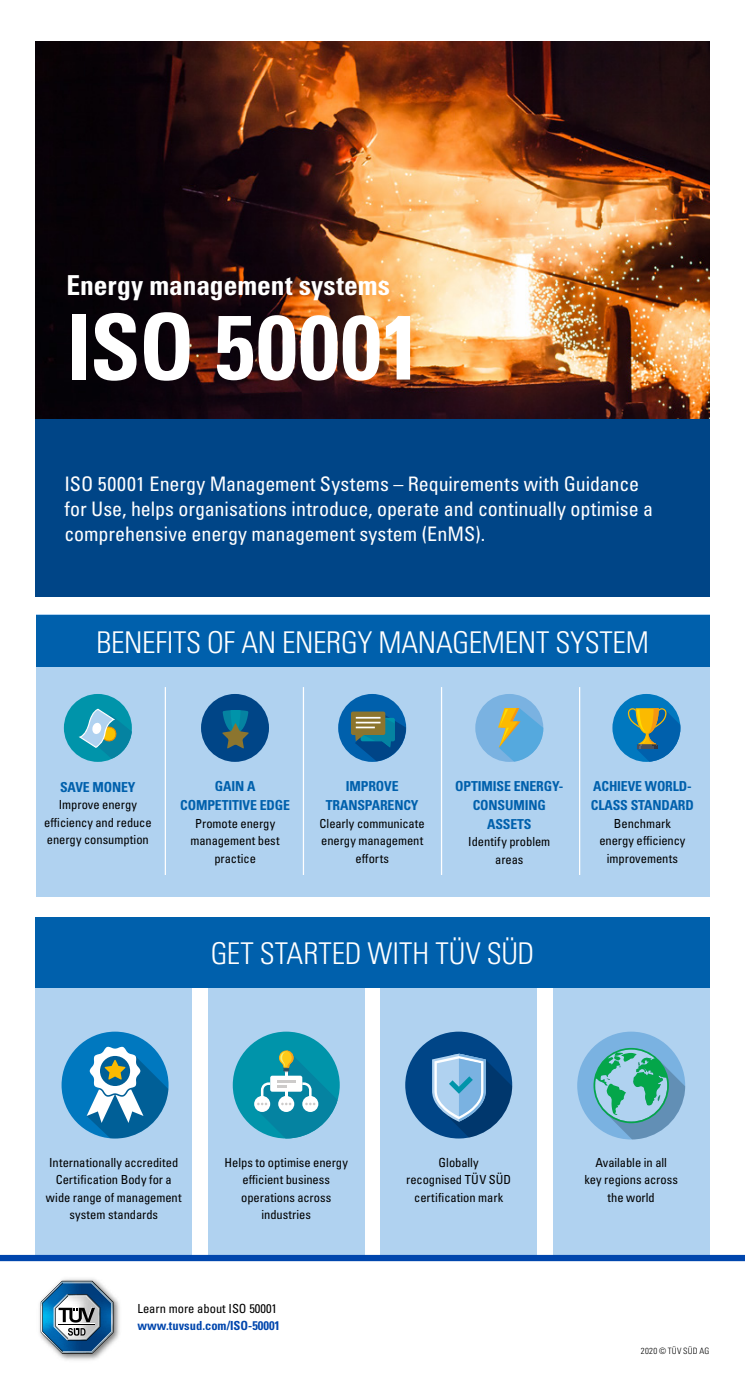
<style>
.page{position:relative;width:745px;height:1389px;background:#fff}
.page>*{position:absolute;margin:0;border:0;box-sizing:border-box;transform-origin:0 0}
.t1{font:90.88px "Univers LTCYR 67 Bold Cond";letter-spacing:.01em;color:#fff}
.t2{font:30px "Univers LTCYR 47 Light Cond";letter-spacing:-.01em;color:#fff}
.t3{font:27.5px "Univers LTCYR 67 Bold Cond";color:#fff}
.t4{font:condensed 20px/25px "Univers LTCYR 57";letter-spacing:-.005em;color:#fff}
.t5{font:13.75px/18.8px "Univers LTCYR 67 Bold Cond";letter-spacing:-.01em;color:#0060ac;text-align:center}
.t6{font:condensed 12.5px/17.5px "Univers LTCYR 57";color:#000;text-align:center}
.t7{font:12.5px "Univers LTCYR 67 Bold Cond";color:#0046ad}
.t8{font:8.75px "Univers LTCYR 47 Light Cond";letter-spacing:.025em;color:#000}
</style>
<div class="page">
<img style="left:35px;top:42px;width:674px;height:377px">
<div style="left:60px;top:267px;width:358px;height:122px;background:#000;opacity:.75"></div>
<div style="left:36px;top:614px;width:673px;height:283px;background:#b0d2f0"></div>
<div style="left:36px;top:615px;width:673px;height:52px;background:#0060ac"></div>
<hr style="left:165px;top:687px;width:1px;height:188px;background:#fff">
<hr style="left:440px;top:687px;width:2px;height:188px;background:#fff">
<hr style="left:302px;top:687px;width:2px;height:188px;background:#fff">
<div style="left:64px;top:694px;width:68px;height:68px;background:#0094aa;border-radius:50%"></div>
<svg style="left:79px;top:709px;width:53px;height:49px"></svg>
<hr style="left:578px;top:687px;width:2px;height:188px;background:#fff">
<div style="left:612px;top:694px;width:68px;height:68px;background:#0078bf;border-radius:50%"></div>
<svg style="left:627px;top:708px;width:53px;height:54px"></svg>
<div style="left:338px;top:694px;width:68px;height:68px;background:#0060ac;border-radius:50%"></div>
<svg style="left:351px;top:711px;width:54px;height:50px"></svg>
<div style="left:201px;top:694px;width:68px;height:68px;background:#004587;border-radius:50%"></div>
<svg style="left:222px;top:710px;width:27px;height:38px"></svg>
<div style="left:475px;top:694px;width:68px;height:68px;background:#7ab2e1;border-radius:50%"></div>
<svg style="left:497px;top:708px;width:46px;height:54px"></svg>
<div style="left:35px;top:419px;width:674px;height:177px;background:#004587"></div>
<div style="left:35px;top:988px;width:157px;height:267px;background:#b0d2f0"></div>
<div style="left:208px;top:988px;width:156px;height:267px;background:#b0d2f0"></div>
<div style="left:380px;top:988px;width:156px;height:267px;background:#b0d2f0"></div>
<div style="left:552px;top:988px;width:157px;height:267px;background:#b0d2f0"></div>
<svg style="left:61px;top:1031px;width:107px;height:107px"></svg>
<div style="left:232px;top:1031px;width:107px;height:107px;background:#0094aa;border-radius:50%"></div>
<svg style="left:254px;top:1050px;width:83px;height:88px"></svg>
<svg style="left:577px;top:1031px;width:107px;height:108px"></svg>
<svg style="left:405px;top:1031px;width:107px;height:107px"></svg>
<div style="left:0;top:1255px;width:744px;height:6px;background:#0046ad"></div>
<img style="left:39px;top:1278px;width:81px;height:82px">
<svg style="left:41px;top:1281px;width:72px;height:72px"></svg>
<div style="left:35px;top:917px;width:674px;height:71px;background:#0060ac"></div>
<h3 class="t3" style="left:66px;top:268px;width:325px">Energy management systems</h3>
<h1 class="t1" style="left:66px;top:291px;width:356px">ISO 50001</h1>
<h3 class="t4" style="left:64px;top:470px;width:590px">ISO 50001 Energy Management Systems – Requirements with Guidance for Use, helps organisations introduce, operate and continually optimise a comprehensive energy management system (EnMS).</h3>
<h2 class="t2" style="left:96px;top:622px;width:553px">BENEFITS OF AN ENERGY MANAGEMENT SYSTEM</h2>
<p class="t5" style="left:60px;top:777px;width:77px">SAVE MONEY</p>
<p class="t6" style="left:44px;top:795px;width:109px">Improve energy efficiency and reduce energy consumption</p>
<p class="t5" style="left:180px;top:777px;width:111px">GAIN A<br>COMPETITIVE EDGE</p>
<p class="t6" style="left:190px;top:814px;width:91px">Promote energy management best practice</p>
<p class="t5" style="left:326px;top:777px;width:94px">IMPROVE<br>TRANSPARENCY</p>
<p class="t6" style="left:319px;top:814px;width:107px">Clearly communicate energy management efforts</p>
<p class="t5" style="left:455px;top:777px;width:109px">OPTIMISE ENERGY-<br>CONSUMING<br>ASSETS</p>
<p class="t6" style="left:468px;top:833px;width:83px">Identify problem areas</p>
<p class="t5" style="left:590px;top:777px;width:104px;text-align:left">ACHIEVE WORLD-<br>CLASS STANDARD</p>
<p class="t6" style="left:599px;top:814px;width:88px">Benchmark energy efficiency improvements</p>
<h2 class="t2" style="left:210px;top:933px;width:325px">GET STARTED WITH TÜV SÜD</h2>
<p class="t6" style="left:46px;top:1153px;width:137px">Internationally accredited<br>Certification Body for a wide range of management system standards</p>
<p class="t6" style="left:224px;top:1153px;width:125px">Helps to optimise energy efficient business operations across industries</p>
<p class="t6" style="left:406px;top:1153px;width:106px">Globally<br>recognised TÜV SÜD certification mark</p>
<p class="t6" style="left:584px;top:1153px;width:95px">Available in all<br>key regions across the world</p>
<p class="t6" style="left:137px;top:1299px;width:141px">Learn more about ISO 50001</p>
<p class="t7" style="left:137px;top:1318px;width:144px">www.tuvsud.com/ISO-50001</p>
<p class="t8" style="left:640px;top:1345px;width:70px">2020 © TÜV SÜD AG</p>
</div>
